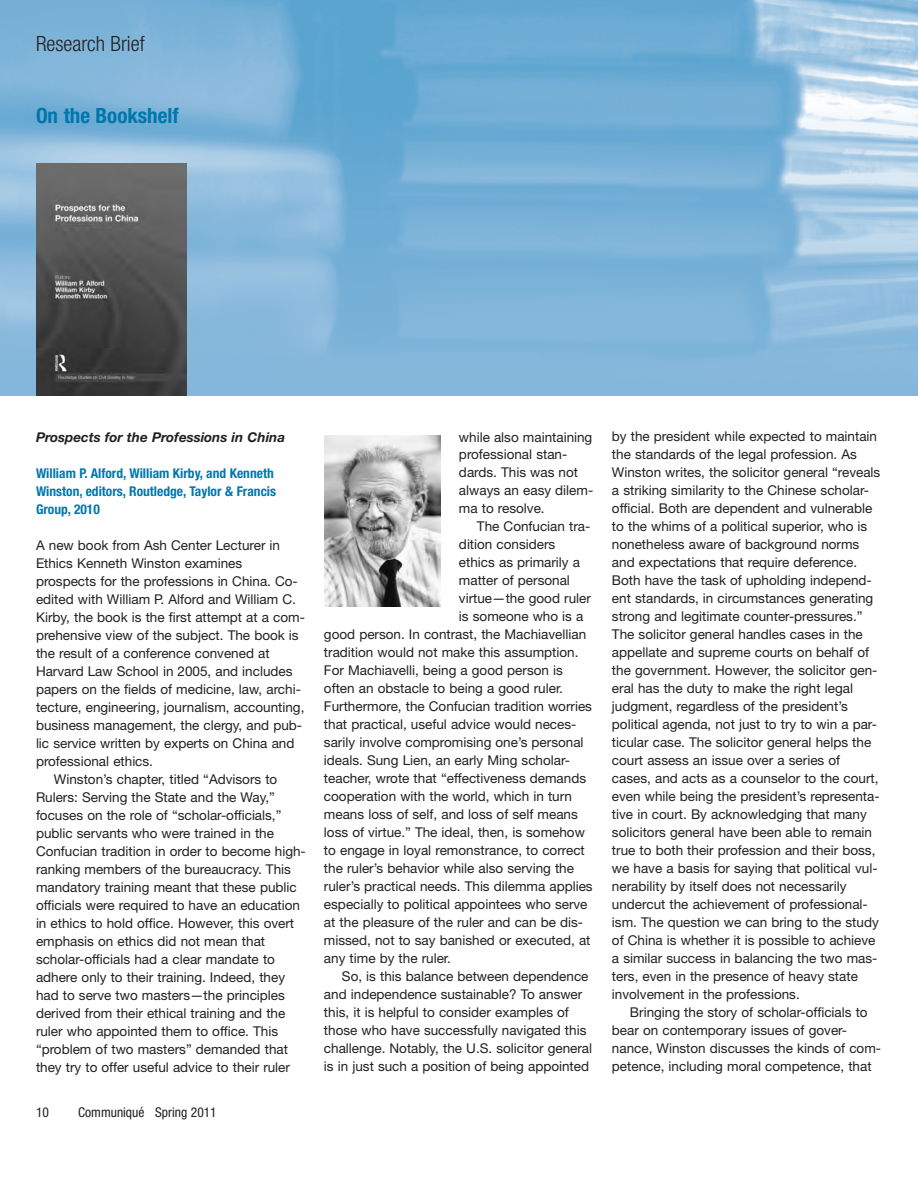
<style>
.page{position:relative;width:918px;height:1188px;background:#fff}
.page>*{position:absolute;margin:0;border:0;box-sizing:border-box;transform-origin:0 0}
.t1{font:700 condensed 21px "Helvetica Neue LT";color:#0077ab}
.t2{font:300 condensed 21px "Helvetica Neue LT";color:#231f20}
.t3{font:13.5px/18px "Helvetica Neue LT";color:#231f20}
.t4{font:700 condensed 13.5px/18px "Helvetica Neue LT";color:#0077ab}
.t5{font:italic 700 13.5px "Helvetica Neue LT";color:#231f20}
.t6{font:condensed 13.5px "Helvetica Neue LT";color:#231f20}
</style>
<div class="page">
<img style="left:0;top:0;width:918px;height:396px">
<img style="left:0;top:108px;width:918px;height:286px">
<img style="left:324px;top:435px;width:117px;height:171px">
<img style="left:36px;top:164px;width:150px;height:232px">
<h1 class="t2" style="left:36px;top:36px;width:110px">Research Brief</h1>
<h1 class="t1" style="left:36px;top:108px;width:144px">On the Bookshelf</h1>
<p class="t5" style="left:36px;top:432px;width:251px">Prospects for the Professions in China</p>
<p class="t4" style="left:36px;top:465px;width:242px">William P. Alford, William Kirby, and Kenneth<br>Winston, editors, Routledge, Taylor &amp; Francis<br>Group, 2010</p>
<p class="t3" style="left:36px;top:537px;width:246px">A new book from Ash Center Lecturer in</p>
<p class="t3" style="left:36px;top:555px;width:208px">Ethics Kenneth Winston examines</p>
<p class="t3" style="left:36px;top:573px;width:263px">prospects for the professions in China. Co-</p>
<p class="t3" style="left:36px;top:591px;width:262px">edited with William P. Alford and William C.</p>
<p class="t3" style="left:36px;top:609px;width:271px">Kirby, the book is the first attempt at a com-</p>
<p class="t3" style="left:36px;top:627px;width:264px">prehensive view of the subject. The book is</p>
<p class="t3" style="left:36px;top:645px;width:235px">the result of a conference convened at</p>
<p class="t3" style="left:36px;top:663px;width:258px">Harvard Law School in 2005, and includes</p>
<p class="t3" style="left:36px;top:681px;width:266px">papers on the fields of medicine, law, archi-</p>
<p class="t3" style="left:36px;top:699px;width:270px">tecture, engineering, journalism, accounting,</p>
<p class="t3" style="left:36px;top:717px;width:268px">business management, the clergy, and pub-</p>
<p class="t3" style="left:36px;top:735px;width:260px">lic service written by experts on China and</p>
<p class="t3" style="left:36px;top:753px;width:119px">professional ethics.</p>
<p class="t3" style="left:54px;top:771px;width:225px">Winston’s chapter, titled “Advisors to</p>
<p class="t3" style="left:36px;top:789px;width:241px">Rulers: Serving the State and the Way,”</p>
<p class="t3" style="left:36px;top:807px;width:247px">focuses on the role of “scholar-officials,”</p>
<p class="t3" style="left:36px;top:825px;width:240px">public servants who were trained in the</p>
<p class="t3" style="left:36px;top:843px;width:271px">Confucian tradition in order to become high-</p>
<p class="t3" style="left:36px;top:861px;width:256px">ranking members of the bureaucracy. This</p>
<p class="t3" style="left:36px;top:879px;width:262px">mandatory training meant that these public</p>
<p class="t3" style="left:36px;top:897px;width:266px">officials were required to have an education</p>
<p class="t3" style="left:36px;top:915px;width:260px">in ethics to hold office. However, this overt</p>
<p class="t3" style="left:36px;top:933px;width:231px">emphasis on ethics did not mean that</p>
<p class="t3" style="left:36px;top:951px;width:241px">scholar-officials had a clear mandate to</p>
<p class="t3" style="left:36px;top:969px;width:251px">adhere only to their training. Indeed, they</p>
<p class="t3" style="left:36px;top:987px;width:250px">had to serve two masters—the principles</p>
<p class="t3" style="left:36px;top:1005px;width:251px">derived from their ethical training and the</p>
<p class="t3" style="left:36px;top:1023px;width:244px">ruler who appointed them to office. This</p>
<p class="t3" style="left:36px;top:1041px;width:254px">“problem of two masters” demanded that</p>
<p class="t3" style="left:36px;top:1059px;width:256px">they try to offer useful advice to their ruler</p>
<p class="t6" style="left:36px;top:1107px;width:14px">10</p>
<p class="t6" style="left:78px;top:1107px;width:140px">Communiqué Spring 2011</p>
<p class="t3" style="left:459px;top:429px;width:136px">while also maintaining professional stan&shy;dards. This was not always an easy dilem&shy;ma to resolve.</p>
<p class="t3" style="left:477px;top:519px;width:115px">The Confucian tra-</p>
<p class="t3" style="left:459px;top:537px;width:98px">dition considers</p>
<p class="t3" style="left:459px;top:555px;width:123px">ethics as primarily a</p>
<p class="t3" style="left:459px;top:573px;width:112px">matter of personal</p>
<p class="t3" style="left:459px;top:591px;width:133px">virtue—the good ruler</p>
<p class="t3" style="left:459px;top:609px;width:126px">is someone who is a</p>
<p class="t3" style="left:324px;top:627px;width:264px">good person. In contrast, the Machiavellian</p>
<p class="t3" style="left:324px;top:645px;width:256px">tradition would not make this assumption.</p>
<p class="t3" style="left:324px;top:663px;width:240px">For Machiavelli, being a good person is</p>
<p class="t3" style="left:324px;top:681px;width:241px">often an obstacle to being a good ruler.</p>
<p class="t3" style="left:324px;top:699px;width:270px">Furthermore, the Confucian tradition worries</p>
<p class="t3" style="left:324px;top:717px;width:254px">that practical, useful advice would neces-</p>
<p class="t3" style="left:324px;top:735px;width:261px">sarily involve compromising one’s personal</p>
<p class="t3" style="left:324px;top:753px;width:248px">ideals. Sung Lien, an early Ming scholar-</p>
<p class="t3" style="left:324px;top:771px;width:264px">teacher, wrote that “effectiveness demands</p>
<p class="t3" style="left:324px;top:789px;width:249px">cooperation with the world, which in turn</p>
<p class="t3" style="left:324px;top:807px;width:255px">means loss of self, and loss of self means</p>
<p class="t3" style="left:324px;top:825px;width:262px">loss of virtue.” The ideal, then, is somehow</p>
<p class="t3" style="left:324px;top:843px;width:262px">to engage in loyal remonstrance, to correct</p>
<p class="t3" style="left:324px;top:861px;width:252px">the ruler’s behavior while also serving the</p>
<p class="t3" style="left:324px;top:879px;width:270px">ruler’s practical needs. This dilemma applies</p>
<p class="t3" style="left:324px;top:897px;width:265px">especially to political appointees who serve</p>
<p class="t3" style="left:324px;top:915px;width:261px">at the pleasure of the ruler and can be dis-</p>
<p class="t3" style="left:324px;top:933px;width:268px">missed, not to say banished or executed, at</p>
<p class="t3" style="left:324px;top:951px;width:128px">any time by the ruler.</p>
<p class="t3" style="left:342px;top:969px;width:248px">So, is this balance between dependence</p>
<p class="t3" style="left:324px;top:987px;width:260px">and independence sustainable? To answer</p>
<p class="t3" style="left:324px;top:1005px;width:246px">this, it is helpful to consider examples of</p>
<p class="t3" style="left:324px;top:1023px;width:264px">those who have successfully navigated this</p>
<p class="t3" style="left:324px;top:1041px;width:270px">challenge. Notably, the U.S. solicitor general</p>
<p class="t3" style="left:324px;top:1059px;width:267px">is in just such a position of being appointed</p>
<p class="t3" style="left:612px;top:429px;width:270px">by the president while expected to maintain the standards of the legal profession. As Winston writes, the solicitor general “reveals a striking similarity to the Chinese scholar&shy;official. Both are dependent and vulnerable to the whims of a political superior, who is nonetheless aware of background norms and expectations that require deference.<br>Both have the task of upholding independ&shy;ent standards, in circumstances generating strong and legitimate counter-pressures.” The solicitor general handles cases in the appellate and supreme courts on behalf of the government. However, the solicitor gen&shy;eral has the duty to make the right legal judgment, regardless of the president’s political agenda, not just to try to win a par&shy;ticular case. The solicitor general helps the court assess an issue over a series of cases, and acts as a counselor to the court, even while being the president’s representa&shy;tive in court. By acknowledging that many solicitors general have been able to remain true to both their profession and their boss, we have a basis for saying that political vul&shy;nerability by itself does not necessarily undercut the achievement of professional&shy;ism. The question we can bring to the study of China is whether it is possible to achieve a similar success in balancing the two mas&shy;ters, even in the presence of heavy state involvement in the professions.</p>
<p class="t3" style="left:612px;top:1005px;width:271px;text-indent:18px">Bringing the story of scholar-officials to bear on contemporary issues of gover&shy;nance, Winston discusses the kinds of com&shy;petence, including moral competence, that</p>
</div>
